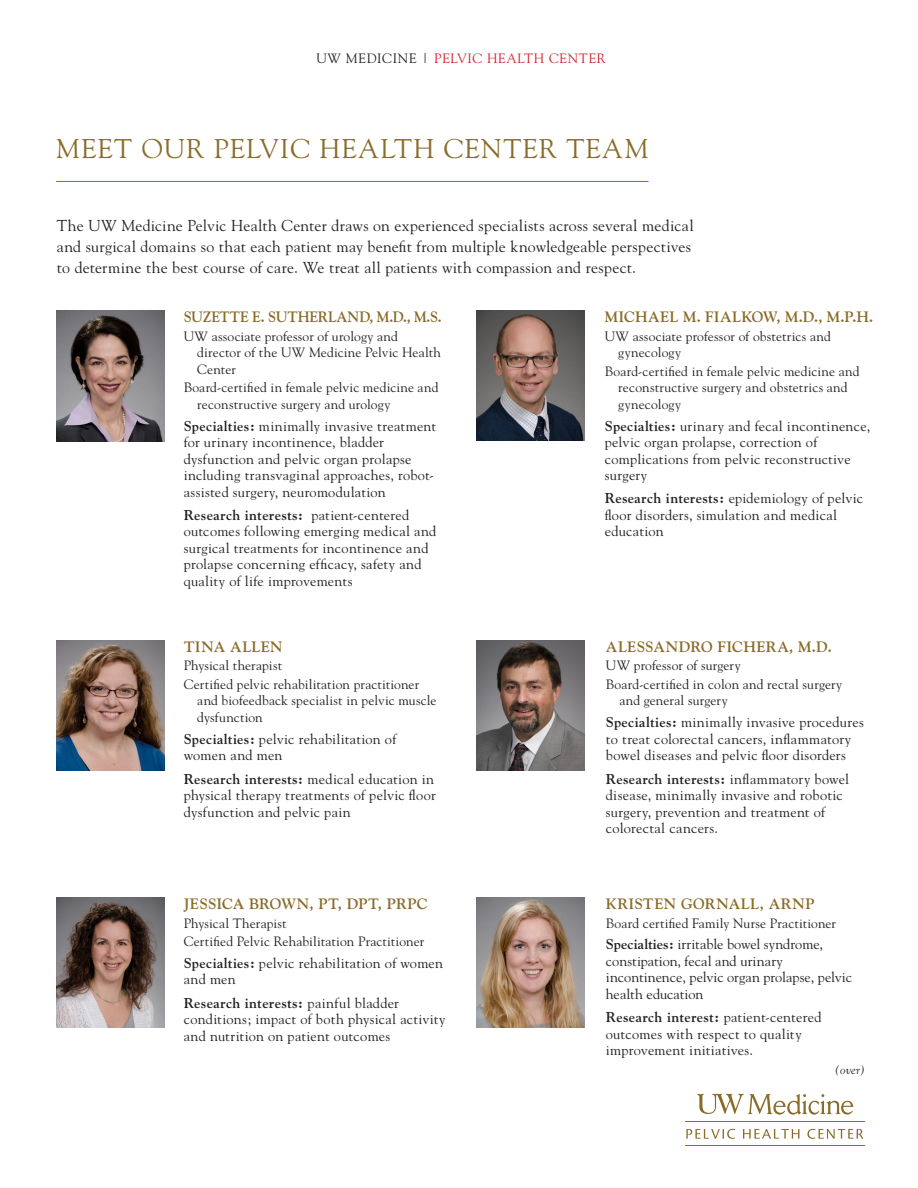
<style>
.page{position:relative;width:918px;height:1188px;background:#fff}
.page>*{position:absolute;margin:0;border:0;box-sizing:border-box;transform-origin:0 0}
.heading{font:27px "Goudy";letter-spacing:.05em;color:#8a6b29}
.intro{font:15.75px/21px "Goudy";letter-spacing:.015em;color:#231f20}
.name{font:700 15px "Goudy";letter-spacing:.01em;color:#8a6b29}
.name-2{font:700 15px "Goudy";letter-spacing:-.01em;color:#8a6b29;scale:.95 1}
.name-3{font:700 15px "Goudy";letter-spacing:.035em;color:#8a6b29}
.body-provider{font:14.25px/16.5px "Goudy";letter-spacing:.015em;color:#231f20}
.t1{font:13.5px/16.5px "Goudy";letter-spacing:.015em;color:#231f20}
.top_title_style{font:13.5px "Goudy";letter-spacing:.05em;color:#d1232a}
.t2{font:italic 12px "Goudy";color:#231f20}
.s1{color:#231f20}
.s2{font-weight:700}
</style>
<div class="page">
<hr style="left:56px;top:181px;width:593px;height:1px;background:#8a6b29">
<hr style="left:685px;top:1145px;width:180px;height:1px;background:#8a6b29">
<hr style="left:685px;top:1121px;width:180px;height:1px;background:#8a6b29">
<svg style="left:686px;top:1129px;width:49px;height:10px"></svg>
<svg style="left:743px;top:1129px;width:56px;height:10px"></svg>
<svg style="left:807px;top:1129px;width:57px;height:10px"></svg>
<svg style="left:697px;top:1094px;width:156px;height:21px"></svg>
<img style="left:476px;top:640px;width:108px;height:131px">
<img style="left:476px;top:897px;width:108px;height:131px">
<img style="left:476px;top:310px;width:108px;height:131px">
<img style="left:56px;top:640px;width:108px;height:131px">
<img style="left:57px;top:897px;width:108px;height:131px">
<img style="left:56px;top:310px;width:108px;height:131px">
<p class="top_title_style" style="left:316px;top:50px;width:291px"><span class="s1">UW MEDICINE |</span> PELVIC HEALTH CENTER</p>
<p class="heading" style="left:56px;top:132px;width:594px">MEET OUR PELVIC HEALTH CENTER TEAM</p>
<p class="intro" style="left:57px;top:214px;width:638px">The UW Medicine Pelvic Health Center draws on experienced specialists across several medical and surgical domains so that each patient may benefit from multiple knowledgeable perspectives to determine the best course of care. We treat all patients with compassion and respect.</p>
<p class="name-2" style="left:184px;top:308px;width:273px">SUZETTE E. SUTHERLAND, M.D., M.S.</p>
<p class="t1" style="left:197px;top:327px;width:245px;text-indent:-13px">UW associate professor of urology and director of the UW Medicine Pelvic Health<br>Center</p>
<p class="t1" style="left:197px;top:379px;width:243px;text-indent:-13px">Board-certified in female pelvic medicine and reconstructive surgery and urology</p>
<p class="body-provider" style="left:184px;top:417px;width:254px"><span class="s2">Specialties:</span> minimally invasive treatment for urinary incontinence, bladder dysfunction and pelvic organ prolapse including transvaginal approaches, robot&shy;assisted surgery, neuromodulation</p>
<p class="body-provider" style="left:184px;top:506px;width:254px"><span class="s2">Research interests:</span> patient-centered outcomes following emerging medical and surgical treatments for incontinence and prolapse concerning efficacy, safety and quality of life improvements</p>
<p class="name" style="left:184px;top:638px;width:101px">TINA ALLEN</p>
<p class="t1" style="left:184px;top:657px;width:100px">Physical therapist</p>
<p class="t1" style="left:197px;top:676px;width:241px;text-indent:-13px">Certified pelvic rehabilitation practitioner and biofeedback specialist in pelvic muscle dysfunction</p>
<p class="body-provider" style="left:184px;top:730px;width:214px"><span class="s2">Specialties:</span> pelvic rehabilitation of women and men</p>
<p class="body-provider" style="left:184px;top:770px;width:254px;text-align:justify"><span class="s2">Research interests:</span> medical education in physical therapy treatments of pelvic floor dysfunction and pelvic pain</p>
<p class="name" style="left:184px;top:895px;width:246px">JESSICA BROWN, PT, DPT, PRPC</p>
<p class="t1" style="left:184px;top:914px;width:105px">Physical Therapist</p>
<p class="t1" style="left:184px;top:933px;width:242px">Certified Pelvic Rehabilitation Practitioner</p>
<p class="body-provider" style="left:184px;top:954px;width:261px"><span class="s2">Specialties:</span> pelvic rehabilitation of women and men</p>
<p class="body-provider" style="left:184px;top:994px;width:263px"><span class="s2">Research interests:</span> painful bladder conditions; impact of both physical activity and nutrition on patient outcomes</p>
<p class="name" style="left:605px;top:308px;width:270px">MICHAEL M. FIALKOW, M.D., M.P.H.</p>
<p class="t1" style="left:618px;top:327px;width:214px;text-indent:-14px">UW associate professor of obstetrics and gynecology</p>
<p class="t1" style="left:618px;top:362px;width:243px;text-indent:-14px">Board-certified in female pelvic medicine and reconstructive surgery and obstetrics and gynecology</p>
<p class="body-provider" style="left:605px;top:417px;width:267px"><span class="s2">Specialties:</span> urinary and fecal incontinence, pelvic organ prolapse, correction of complications from pelvic reconstructive surgery</p>
<p class="body-provider" style="left:605px;top:490px;width:260px"><span class="s2">Research interests:</span> epidemiology of pelvic floor disorders, simulation and medical education</p>
<p class="name" style="left:606px;top:638px;width:228px">ALESSANDRO FICHERA, M.D.</p>
<p class="t1" style="left:606px;top:657px;width:136px">UW professor of surgery</p>
<p class="t1" style="left:619px;top:676px;width:224px;text-indent:-14px">Board-certified in colon and rectal surgery and general surgery</p>
<p class="body-provider" style="left:606px;top:714px;width:260px"><span class="s2">Specialties:</span> minimally invasive procedures to treat colorectal cancers, inflammatory bowel diseases and pelvic floor disorders</p>
<p class="body-provider" style="left:606px;top:770px;width:245px"><span class="s2">Research interests:</span> inflammatory bowel disease, minimally invasive and robotic surgery, prevention and treatment of colorectal cancers.</p>
<p class="name-3" style="left:606px;top:895px;width:210px">KRISTEN GORNALL, ARNP</p>
<p class="t1" style="left:606px;top:914px;width:232px">Board certified Family Nurse Practitioner</p>
<p class="body-provider" style="left:606px;top:936px;width:248px"><span class="s2">Specialties:</span> irritable bowel syndrome, constipation, fecal and urinary incontinence, pelvic organ prolapse, pelvic health education</p>
<p class="body-provider" style="left:606px;top:1009px;width:217px"><span class="s2">Research interest:</span> patient-centered outcomes with respect to quality improvement initiatives.</p>
<p class="t2" style="left:835px;top:1063px;width:31px">(over)</p>
</div>
